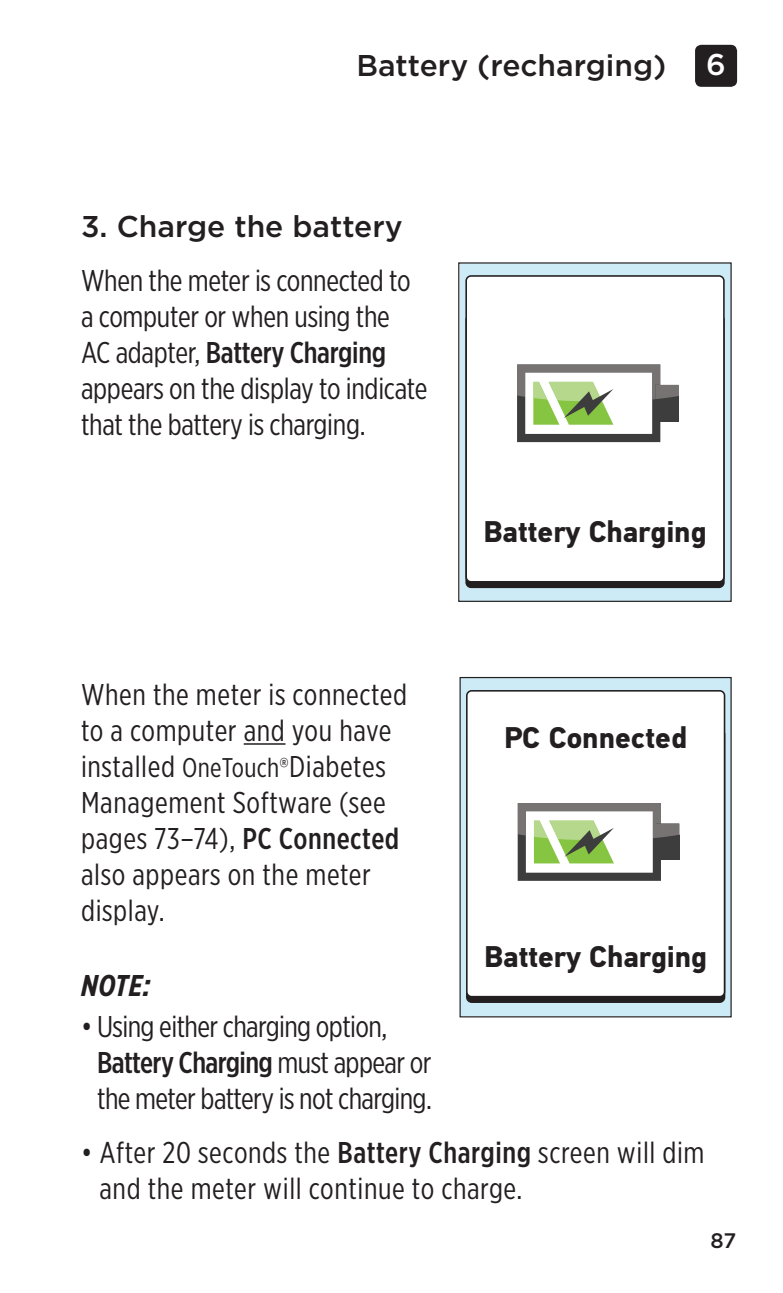
<style>
.page{position:relative;width:783px;height:1293px;background:#fff}
.page>*{position:absolute;margin:0;border:0;box-sizing:border-box;transform-origin:0 0}
.t1{font:30px/36px "Gotham X Narrow";letter-spacing:.01em;color:#231f20}
.t2{font:30px/36px "Gotham X Narrow";letter-spacing:-.01em;color:#231f20}
.t3{font:30px/36px "Gotham X Narrow";letter-spacing:-.02em;color:#231f20}
.t4{font:700 30px "PF Din Text Pro";letter-spacing:-.005em;color:#231f20}
.t5{font:500 30px "Gotham";color:#231f20}
.t6{font:italic 700 30px "Gotham X Narrow";color:#231f20}
.t7{font:500 30px "Gotham";color:#fff}
.t8{font:500 21px "Gotham";color:#231f20}
.s1{font-weight:500}
.s2{font-size:27px}
</style>
<div class="page">
<div style="left:695px;top:45px;width:42px;height:42px;background:#231f20;border-radius:6px"></div>
<hr style="left:244px;top:743px;width:41px;height:2px;background:#231f20">
<div style="left:459px;top:263px;width:271px;height:338px;background:#ccebf6"></div>
<div style="left:465px;top:582px;width:259px;height:6px;background:#231f20"></div>
<div style="left:465px;top:275px;width:259px;height:307px;background:#fff"></div>
<svg style="left:501px;top:333px;width:196px;height:109px;background:#d0d6ca"></svg>
<div style="left:458px;top:262px;width:273px;height:340px;border:1px solid #231f20"></div>
<div style="left:460px;top:678px;width:270px;height:338px;background:#ccebf6"></div>
<div style="left:466px;top:997px;width:259px;height:6px;background:#231f20"></div>
<div style="left:466px;top:690px;width:259px;height:307px;background:#fff"></div>
<svg style="left:502px;top:772px;width:195px;height:109px;background:#d2d7cc"></svg>
<div style="left:459px;top:677px;width:272px;height:340px;border:1px solid #231f20"></div>
<p class="t5" style="left:356px;top:45px;width:311px">Battery (recharging)</p>
<p class="t7" style="left:706px;top:45px;width:21px">6</p>
<p class="t5" style="left:81px;top:207px;width:323px">3. Charge the battery</p>
<p class="t2" style="left:81px;top:262px;width:348px">When the meter is connected to a computer or when using the<br>AC adapter, <span class="s1">Battery Charging </span>appears on the display to indicate that the battery is charging.</p>
<p class="t1" style="left:81px;top:676px;width:327px">When the meter is connected to a computer and you have installed <span class="s2">OneTouch®</span>Diabetes<br>Management Software (see pages 73–74), <span class="s1">PC Connected </span>also appears on the meter display.</p>
<p class="t4" style="left:483px;top:513px;width:225px">Battery Charging</p>
<p class="t4" style="left:504px;top:719px;width:185px">PC Connected</p>
<p class="t4" style="left:484px;top:939px;width:225px">Battery Charging</p>
<p class="t6" style="left:81px;top:967px;width:71px">NOTE:</p>
<p class="t3" style="left:97px;top:1007px;width:336px;text-indent:-16px">• Using either charging option,<br><span class="s1">Battery Charging</span> must appear or the meter battery is not charging.</p>
<p class="t1" style="left:99px;top:1133px;width:606px;text-indent:-18px">• After 20 seconds the <span class="s1">Battery Charging</span> screen will dim and the meter will continue to charge.</p>
<p class="t8" style="left:710px;top:1226px;width:27px">87</p>
</div>
